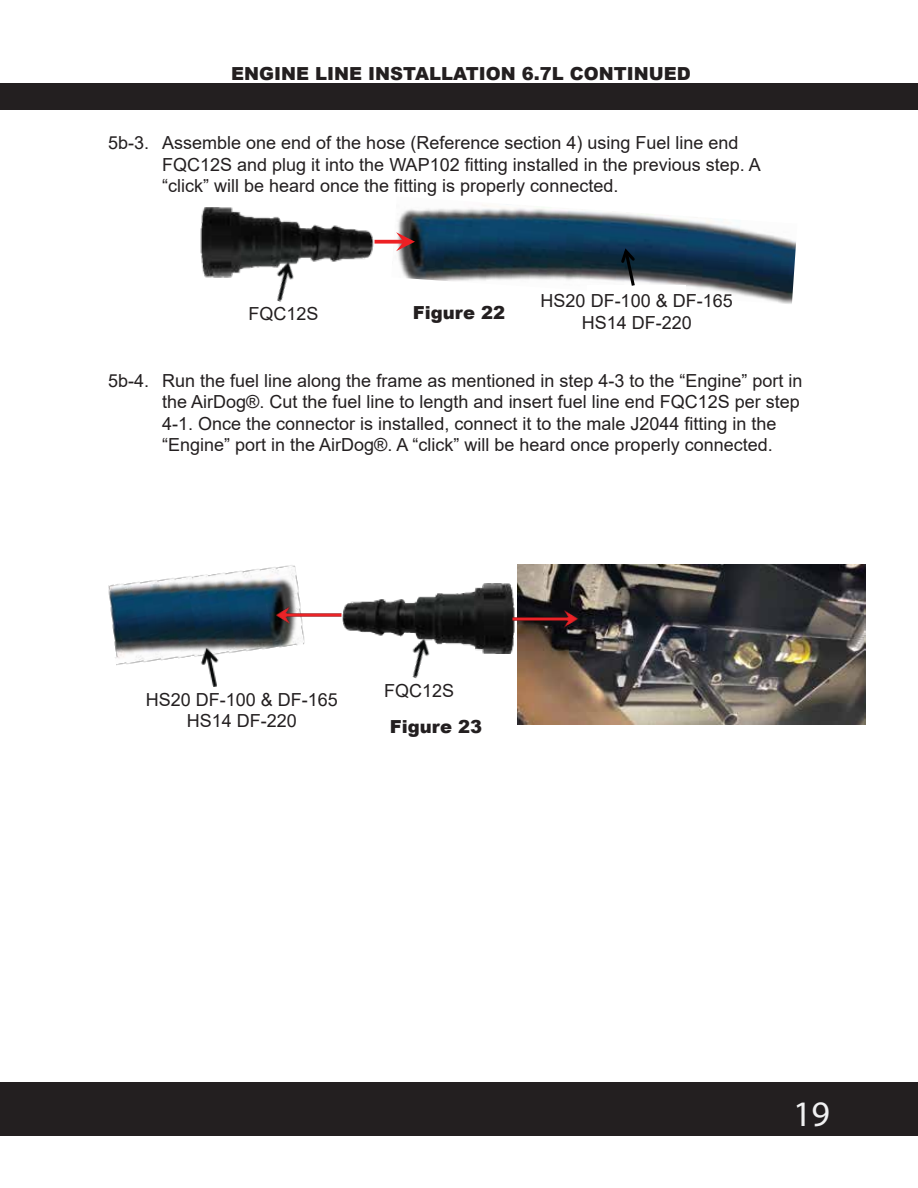
<style>
.page{position:relative;width:918px;height:1188px;background:#fff}
.page>*{position:absolute;margin:0;border:0;box-sizing:border-box;transform-origin:0 0}
.t1{font:36px "Myriad Pro";color:#f1f1f2}
.t2{font:18px/21.6px "Arial";color:#231f20}
.t3{font:900 18px "Arial";color:#231f20}
</style>
<div class="page">
<img style="left:341px;top:576px;width:177px;height:88px">
<img style="left:518px;top:565px;width:347px;height:159px">
<img style="left:108px;top:565px;width:197px;height:101px">
<img style="left:513px;top:601px;width:79px;height:36px">
<img style="left:393px;top:619px;width:52px;height:60px">
<img style="left:391px;top:205px;width:405px;height:99px">
<svg style="left:379px;top:240px;width:17px;height:4px"></svg>
<svg style="left:396px;top:232px;width:19px;height:19px"></svg>
<div style="left:587px;top:286px;width:99px;height:33px;background:#fff"></div>
<svg style="left:619px;top:245px;width:19px;height:41px"></svg>
<img style="left:261px;top:597px;width:80px;height:36px">
<img style="left:200px;top:207px;width:179px;height:71px">
<img style="left:258px;top:242px;width:51px;height:60px">
<img style="left:191px;top:633px;width:31px;height:54px">
<div style="left:0;top:83px;width:917px;height:27px;background:#231f20"></div>
<div style="left:0;top:1082px;width:917px;height:54px;background:#231f20"></div>
<p class="t3" style="left:231px;top:60px;width:461px">ENGINE LINE INSTALLATION 6.7L CONTINUED</p>
<p class="t2" style="left:162px;top:132px;width:600px;text-indent:-54px">5b-3. Assemble one end of the hose (Reference section 4) using Fuel line end<br>FQC12S and plug it into the WAP102 fitting installed in the previous step. A “click” will be heard once the fitting is properly connected.</p>
<p class="t2" style="left:248px;top:303px;width:72px">FQC12S</p>
<p class="t3" style="left:413px;top:300px;width:94px">Figure 22</p>
<p class="t2" style="left:541px;top:290px;width:194px;text-align:center">HS20 DF-100 &amp; DF-165<br>HS14 DF-220</p>
<p class="t2" style="left:162px;top:369px;width:642px;text-indent:-54px">5b-4. Run the fuel line along the frame as mentioned in step 4-3 to the “Engine” port in the AirDog®. Cut the fuel line to length and insert fuel line end FQC12S per step 4-1. Once the connector is installed, connect it to the male J2044 fitting in the “Engine” port in the AirDog®. A “click” will be heard once properly connected.</p>
<p class="t2" style="left:146px;top:689px;width:194px;text-align:center">HS20 DF-100 &amp; DF-165<br>HS14 DF-220</p>
<p class="t2" style="left:384px;top:679px;width:72px">FQC12S</p>
<p class="t3" style="left:390px;top:713px;width:94px">Figure 23</p>
<h1 class="t1" style="left:793px;top:1092px;width:38px">19</h1>
</div>
